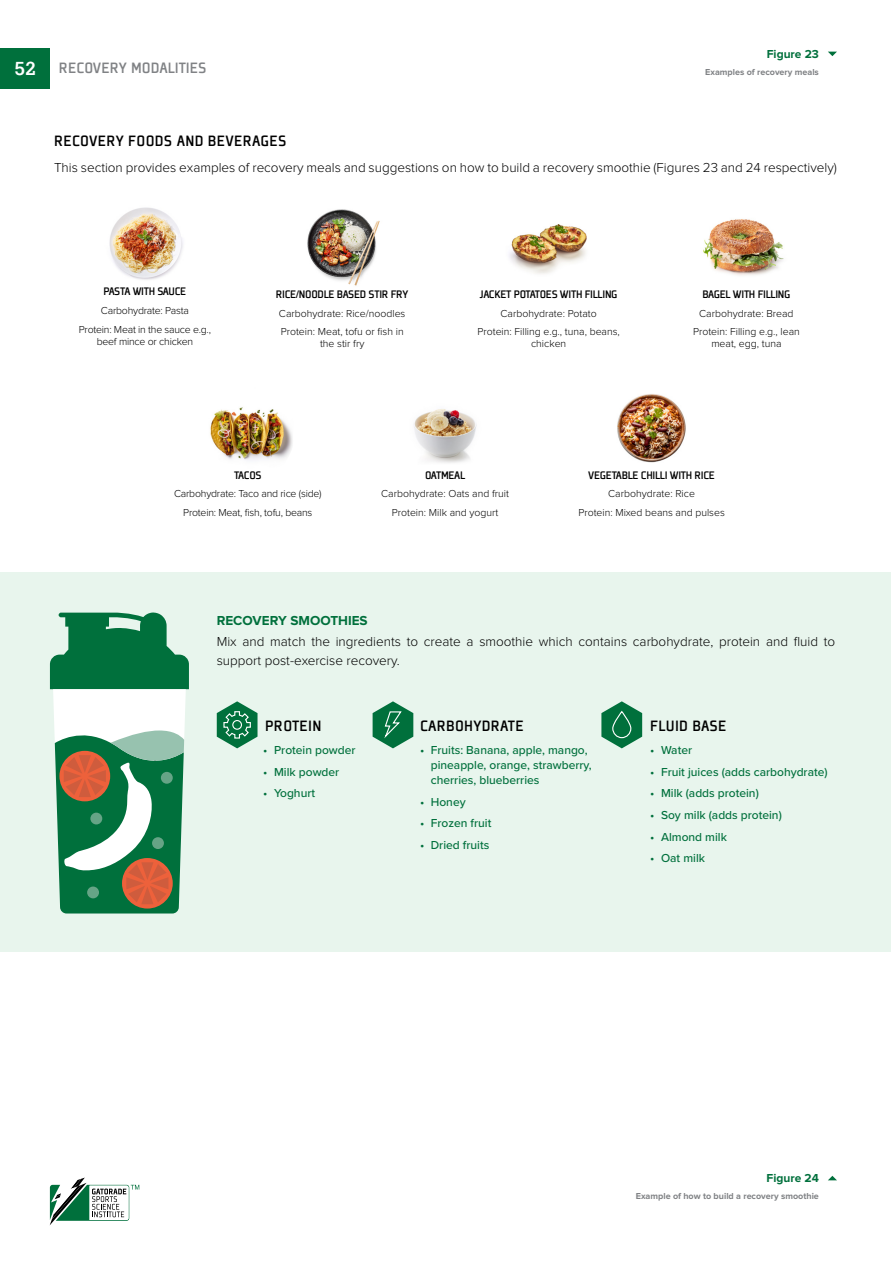
<style>
.page{position:relative;width:891px;height:1269px;background:#fff}
.page>*{position:absolute;margin:0;border:0;box-sizing:border-box;transform-origin:0 0}
.t1{font:500 16.5px "Plexes Pro";letter-spacing:.015em;color:#000}
.t2{font:500 16.5px "Plexes Pro";color:#808285}
.t3{font:300 13.5px/19.5px "Proxima Nova";color:#000}
.t4{font:700 13.5px "Proxima Nova";color:#00703c}
.t5{font:500 12px/15px "Proxima Nova";color:#00703c}
.t6{font:500 12px "Plexes Pro";letter-spacing:-.025em;color:#000}
.t7{font:700 12px "Proxima Nova";color:#00703c}
.t8{font:300 10.5px/18.6px "Proxima Nova";color:#000;text-align:center}
.t9{font:300 10.5px/18.6px "Proxima Nova";letter-spacing:-.02em;color:#000;text-align:center}
.t10{font:700 9px "Proxima Nova";color:#808285}
.s1{font-family:"Gatorade";font-weight:700;font-size:19.5px;color:#fff}
</style>
<div class="page">
<div style="left:0;top:572px;width:891px;height:380px;background:#e8f5ed"></div>
<img style="left:414px;top:409px;width:63px;height:54px">
<img style="left:109px;top:207px;width:74px;height:73px">
<img style="left:210px;top:407px;width:83px;height:53px">
<img style="left:509px;top:224px;width:78px;height:50px">
<img style="left:617px;top:394px;width:69px;height:69px">
<img style="left:307px;top:209px;width:73px;height:77px">
<img style="left:703px;top:219px;width:81px;height:57px">
<div style="left:0;top:48px;width:50px;height:40px;background:#00703c"></div>
<svg style="left:50px;top:1178px;width:89px;height:47px"></svg>
<svg style="left:828px;top:52px;width:9px;height:4px"></svg>
<svg style="left:50px;top:613px;width:139px;height:301px;background:#70a181"></svg>
<svg style="left:217px;top:701px;width:41px;height:47px"></svg>
<svg style="left:373px;top:701px;width:40px;height:47px"></svg>
<svg style="left:601px;top:701px;width:41px;height:47px"></svg>
<div style="left:612px;top:711px;width:19px;height:27px;border:1px solid #fff;border-radius:9px"></div>
<svg style="left:828px;top:1176px;width:9px;height:4px"></svg>
<h1 class="t2" style="left:14px;top:58px;width:194px"><span class="s1">52</span> RECOVERY MODALITIES</h1>
<p class="t7" style="left:767px;top:47px;width:54px">Figure 23</p>
<p class="t10" style="left:705px;top:67px;width:115px">Examples of recovery meals</p>
<h1 class="t1" style="left:54px;top:131px;width:234px">RECOVERY FOODS AND BEVERAGES</h1>
<p class="t3" style="left:54px;top:158px;width:785px">This section provides examples of recovery meals and suggestions on how to build a recovery smoothie (Figures 23 and 24 respectively)</p>
<p class="t6" style="left:104px;top:285px;width:84px">PASTA WITH SAUCE</p>
<p class="t9" style="left:79px;top:301px;width:134px">Carbohydrate: Pasta<br>Protein: Meat in the sauce e.g.,</p>
<p class="t9" style="left:97px;top:332px;width:98px">beef mince or chicken</p>
<p class="t6" style="left:276px;top:287px;width:134px">RICE/NOODLE BASED STIR FRY</p>
<p class="t8" style="left:279px;top:304px;width:128px;text-align:left">Carbohydrate: Rice/noodles<br>Protein: Meat, tofu or fish in</p>
<p class="t8" style="left:320px;top:335px;width:46px">the stir fry</p>
<p class="t6" style="left:480px;top:287px;width:139px">JACKET POTATOES WITH FILLING</p>
<p class="t8" style="left:477px;top:304px;width:144px">Carbohydrate: Potato<br>Protein: Filling e.g., tuna, beans,</p>
<p class="t8" style="left:531px;top:335px;width:37px">chicken</p>
<p class="t6" style="left:702px;top:287px;width:90px">BAGEL WITH FILLING</p>
<p class="t8" style="left:693px;top:304px;width:108px">Carbohydrate: Bread<br>Protein: Filling e.g., lean</p>
<p class="t8" style="left:711px;top:335px;width:72px">meat, egg, tuna</p>
<p class="t6" style="left:234px;top:468px;width:29px">TACOS</p>
<p class="t9" style="left:174px;top:485px;width:149px">Carbohydrate: Taco and rice (side)<br>Protein: Meat, fish, tofu, beans</p>
<p class="t6" style="left:425px;top:468px;width:42px">OATMEAL</p>
<p class="t8" style="left:381px;top:485px;width:129px">Carbohydrate: Oats and fruit<br>Protein: Milk and yogurt</p>
<p class="t6" style="left:588px;top:468px;width:128px">VEGETABLE CHILLI WITH RICE</p>
<p class="t8" style="left:578px;top:485px;width:148px">Carbohydrate: Rice<br>Protein: Mixed beans and pulses</p>
<p class="t4" style="left:217px;top:613px;width:152px">RECOVERY SMOOTHIES</p>
<p class="t3" style="left:217px;top:632px;width:620px">Mix and match the ingredients to create a smoothie which contains carbohydrate, protein and fluid to support post-exercise recovery.</p>
<h1 class="t1" style="left:265px;top:716px;width:58px">PROTEIN</h1>
<h1 class="t1" style="left:420px;top:716px;width:105px">CARBOHYDRATE</h1>
<h1 class="t1" style="left:650px;top:716px;width:78px">FLUID BASE</h1>
<p class="t5" style="left:263px;top:743px;width:94px">• Protein powder</p>
<p class="t5" style="left:263px;top:764px;width:78px">• Milk powder</p>
<p class="t5" style="left:263px;top:786px;width:53px">• Yoghurt</p>
<p class="t5" style="left:431px;top:743px;width:162px;text-indent:-11px">• Fruits: Banana, apple, mango, pineapple, orange, strawberry, cherries, blueberries</p>
<p class="t5" style="left:420px;top:794px;width:47px">• Honey</p>
<p class="t5" style="left:420px;top:816px;width:73px">• Frozen fruit</p>
<p class="t5" style="left:420px;top:838px;width:71px">• Dried fruits</p>
<p class="t5" style="left:650px;top:743px;width:43px">• Water</p>
<p class="t5" style="left:650px;top:764px;width:179px">• Fruit juices (adds carbohydrate)</p>
<p class="t5" style="left:650px;top:786px;width:110px">• Milk (adds protein)</p>
<p class="t5" style="left:650px;top:808px;width:133px">• Soy milk (adds protein)</p>
<p class="t5" style="left:650px;top:830px;width:78px">• Almond milk</p>
<p class="t5" style="left:650px;top:851px;width:56px">• Oat milk</p>
<p class="t7" style="left:767px;top:1171px;width:54px">Figure 24</p>
<p class="t10" style="left:636px;top:1191px;width:185px">Example of how to build a recovery smoothie</p>
</div>
